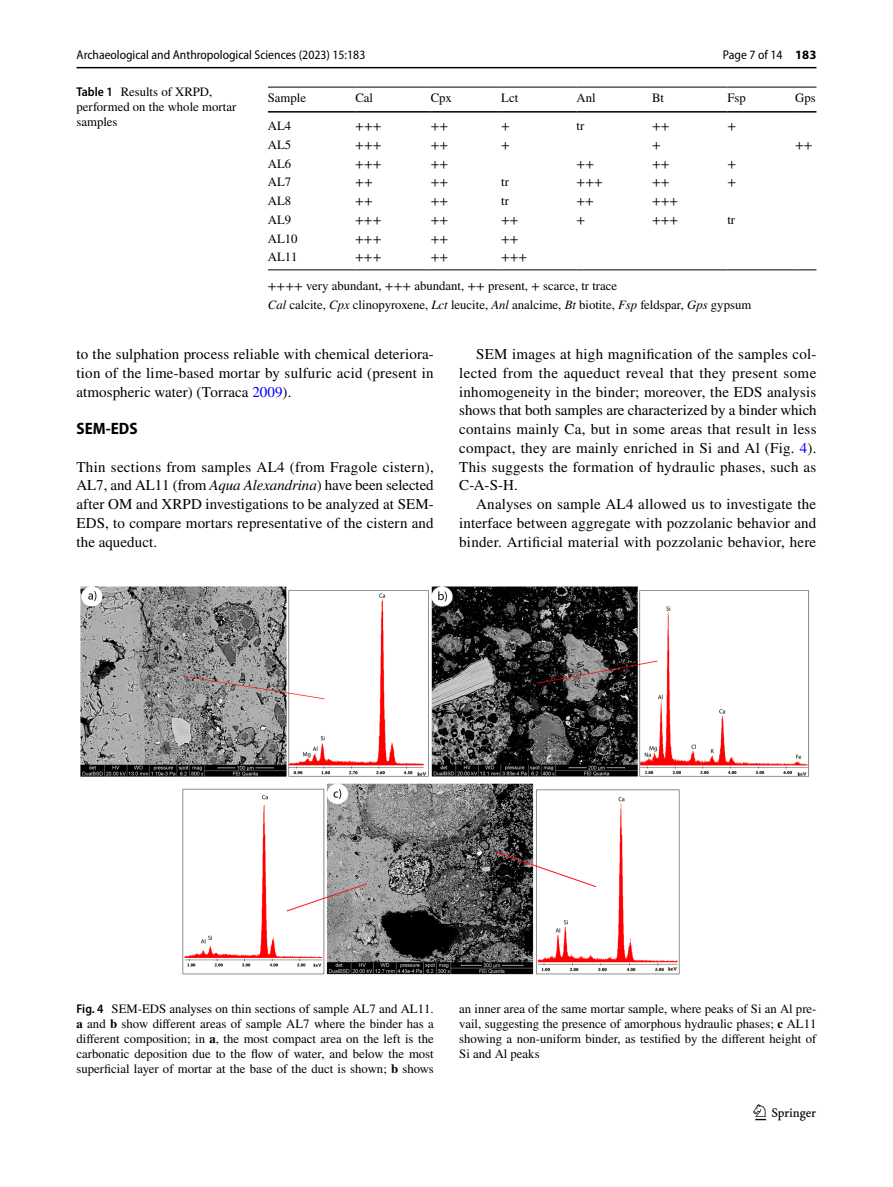
<style>
.page{position:relative;width:893px;height:1187px;background:#fff}
.page>*{position:absolute;margin:0;border:0;box-sizing:border-box;transform-origin:0 0}
.t1{font:22.5px "Springnew Regular 3";color:#000}
.t2{font:700 semi-condensed 16.5px "Myriad Pro";color:#000}
.t3{font:15px/18.8px "STIX";letter-spacing:.015em;color:#000;text-align:justify}
.t4{font:12.75px/15px "STIX";color:#000}
.t5{font:semi-condensed 12.75px "Myriad Pro";color:#000}
.s1{font-weight:700;font-stretch:normal}
.s2{font-family:"Myriad Pro";font-weight:600;font-stretch:semi-condensed}
.s3{font-style:italic}
.s4{color:#00f}
.s5{font-weight:700}
</style>
<div class="page">
<hr style="left:77px;top:67px;width:739px;height:1px;background:#000">
<hr style="left:268px;top:87px;width:87px;height:1px;background:#000">
<hr style="left:268px;top:111px;width:87px;height:2px;background:#000">
<hr style="left:355px;top:87px;width:76px;height:1px;background:#000">
<hr style="left:355px;top:111px;width:76px;height:2px;background:#000">
<hr style="left:431px;top:87px;width:70px;height:1px;background:#000">
<hr style="left:431px;top:111px;width:70px;height:2px;background:#000">
<hr style="left:501px;top:87px;width:76px;height:1px;background:#000">
<hr style="left:501px;top:111px;width:76px;height:2px;background:#000">
<hr style="left:577px;top:87px;width:75px;height:1px;background:#000">
<hr style="left:577px;top:111px;width:75px;height:2px;background:#000">
<hr style="left:652px;top:87px;width:75px;height:1px;background:#000">
<hr style="left:652px;top:111px;width:75px;height:2px;background:#000">
<hr style="left:727px;top:87px;width:68px;height:1px;background:#000">
<hr style="left:727px;top:111px;width:68px;height:2px;background:#000">
<svg style="left:795px;top:87px;width:21px;height:1px"></svg>
<hr style="left:795px;top:111px;width:21px;height:2px;background:#000">
<hr style="left:268px;top:269px;width:87px;height:1px;background:#000">
<hr style="left:355px;top:269px;width:76px;height:1px;background:#000">
<hr style="left:431px;top:269px;width:70px;height:1px;background:#000">
<hr style="left:501px;top:269px;width:76px;height:1px;background:#000">
<hr style="left:577px;top:269px;width:75px;height:1px;background:#000">
<hr style="left:652px;top:269px;width:75px;height:1px;background:#000">
<hr style="left:727px;top:269px;width:68px;height:1px;background:#000">
<svg style="left:795px;top:269px;width:21px;height:1px"></svg>
<img style="left:81px;top:587px;width:728px;height:388px">
<p class="t5" style="left:77px;top:48px;width:290px">Archaeological and Anthropological Sciences (2023) 15:183</p>
<p class="t5" style="left:723px;top:48px;width:95px">Page 7 of 14 <span class="s1">183</span></p>
<p class="t4" style="left:77px;top:85px;width:161px"><span class="s2">Table 1</span> Results of XRPD, performed on the whole mortar samples</p>
<p class="t4" style="left:268px;top:91px;width:40px">Sample</p>
<p class="t4" style="left:355px;top:91px;width:19px">Cal</p>
<p class="t4" style="left:431px;top:91px;width:23px">Cpx</p>
<p class="t4" style="left:501px;top:91px;width:18px">Lct</p>
<p class="t4" style="left:577px;top:91px;width:21px">Anl</p>
<p class="t4" style="left:652px;top:91px;width:14px">Bt</p>
<p class="t4" style="left:727px;top:91px;width:20px">Fsp</p>
<p class="t4" style="left:795px;top:91px;width:22px">Gps</p>
<p class="t4" style="left:268px;top:119px;width:25px">AL4</p>
<p class="t4" style="left:355px;top:119px;width:28px">+++</p>
<p class="t4" style="left:431px;top:119px;width:19px">++</p>
<p class="t4" style="left:501px;top:119px;width:10px">+</p>
<p class="t4" style="left:577px;top:119px;width:9px">tr</p>
<p class="t4" style="left:652px;top:119px;width:19px">++</p>
<p class="t4" style="left:727px;top:119px;width:10px">+</p>
<p class="t4" style="left:268px;top:138px;width:25px">AL5</p>
<p class="t4" style="left:355px;top:138px;width:28px">+++</p>
<p class="t4" style="left:431px;top:138px;width:19px">++</p>
<p class="t4" style="left:501px;top:138px;width:10px">+</p>
<p class="t4" style="left:652px;top:138px;width:10px">+</p>
<p class="t4" style="left:795px;top:138px;width:19px">++</p>
<p class="t4" style="left:268px;top:157px;width:25px">AL6</p>
<p class="t4" style="left:355px;top:157px;width:28px">+++</p>
<p class="t4" style="left:431px;top:157px;width:19px">++</p>
<p class="t4" style="left:577px;top:157px;width:19px">++</p>
<p class="t4" style="left:652px;top:157px;width:19px">++</p>
<p class="t4" style="left:727px;top:157px;width:10px">+</p>
<p class="t4" style="left:268px;top:175px;width:25px">AL7</p>
<p class="t4" style="left:355px;top:175px;width:19px">++</p>
<p class="t4" style="left:431px;top:175px;width:19px">++</p>
<p class="t4" style="left:501px;top:175px;width:9px">tr</p>
<p class="t4" style="left:577px;top:175px;width:28px">+++</p>
<p class="t4" style="left:652px;top:175px;width:19px">++</p>
<p class="t4" style="left:727px;top:175px;width:10px">+</p>
<p class="t4" style="left:268px;top:194px;width:25px">AL8</p>
<p class="t4" style="left:355px;top:194px;width:19px">++</p>
<p class="t4" style="left:431px;top:194px;width:19px">++</p>
<p class="t4" style="left:501px;top:194px;width:9px">tr</p>
<p class="t4" style="left:577px;top:194px;width:19px">++</p>
<p class="t4" style="left:652px;top:194px;width:28px">+++</p>
<p class="t4" style="left:268px;top:213px;width:25px">AL9</p>
<p class="t4" style="left:355px;top:213px;width:28px">+++</p>
<p class="t4" style="left:431px;top:213px;width:19px">++</p>
<p class="t4" style="left:501px;top:213px;width:19px">++</p>
<p class="t4" style="left:577px;top:213px;width:10px">+</p>
<p class="t4" style="left:652px;top:213px;width:28px">+++</p>
<p class="t4" style="left:727px;top:213px;width:9px">tr</p>
<p class="t4" style="left:268px;top:231px;width:31px">AL10</p>
<p class="t4" style="left:355px;top:231px;width:28px">+++</p>
<p class="t4" style="left:431px;top:231px;width:19px">++</p>
<p class="t4" style="left:501px;top:231px;width:19px">++</p>
<p class="t4" style="left:268px;top:250px;width:31px">AL11</p>
<p class="t4" style="left:355px;top:250px;width:28px">+++</p>
<p class="t4" style="left:431px;top:250px;width:19px">++</p>
<p class="t4" style="left:501px;top:250px;width:28px">+++</p>
<p class="t4" style="left:268px;top:276px;width:485px;line-height:19.2px">++++ very abundant, +++ abundant, ++ present, + scarce, tr trace<br><span class="s3">Cal</span> calcite, <span class="s3">Cpx</span> clinopyroxene, <span class="s3">Lct</span> leucite, <span class="s3">Anl</span> analcime, <span class="s3">Bt</span> biotite, <span class="s3">Fsp</span> feldspar, <span class="s3">Gps</span> gypsum</p>
<p class="t3" style="left:77px;top:346px;width:359px">to the sulphation process reliable with chemical deteriora&shy;tion of the lime-based mortar by sulfuric acid (present in atmospheric water) (Torraca <span class="s4">2009</span>).</p>
<p class="t2" style="left:77px;top:419px;width:63px">SEM‑EDS</p>
<p class="t3" style="left:77px;top:458px;width:359px">Thin sections from samples AL4 (from Fragole cistern), AL7, and AL11 (from <span class="s3">Aqua Alexandrina</span>) have been selected after OM and XRPD investigations to be analyzed at SEM-EDS, to compare mortars representative of the cistern and the aqueduct.</p>
<p class="t3" style="left:459px;top:346px;width:359px;text-indent:17px">SEM images at high magnification of the samples col&shy;lected from the aqueduct reveal that they present some inhomogeneity in the binder; moreover, the EDS analysis shows that both samples are characterized by a binder which contains mainly Ca, but in some areas that result in less compact, they are mainly enriched in Si and Al (Fig. <span class="s4">4</span>).<br>This suggests the formation of hydraulic phases, such as C-A-S-H.</p>
<p class="t3" style="left:459px;top:496px;width:359px;text-indent:17px">Analyses on sample AL4 allowed us to investigate the interface between aggregate with pozzolanic behavior and binder. Artificial material with pozzolanic behavior, here</p>
<p class="t4" style="left:77px;top:1002px;width:359px;text-align:justify"><span class="s2">Fig. 4</span> SEM-EDS analyses on thin sections of sample AL7 and AL11. <span class="s5">a</span> and <span class="s5">b</span> show different areas of sample AL7 where the binder has a different composition; in <span class="s5">a</span>, the most compact area on the left is the carbonatic deposition due to the flow of water, and below the most superficial layer of mortar at the base of the duct is shown; <span class="s5">b</span> shows</p>
<p class="t4" style="left:459px;top:1002px;width:359px;text-align:justify">an inner area of the same mortar sample, where peaks of Si an Al pre&shy;vail, suggesting the presence of amorphous hydraulic phases; <span class="s5">c</span> AL11 showing a non-uniform binder, as testified by the different height of Si and Al peaks</p>
<h1 class="t1" style="left:755px;top:1104px;width:62px">1 3</h1>
</div>
